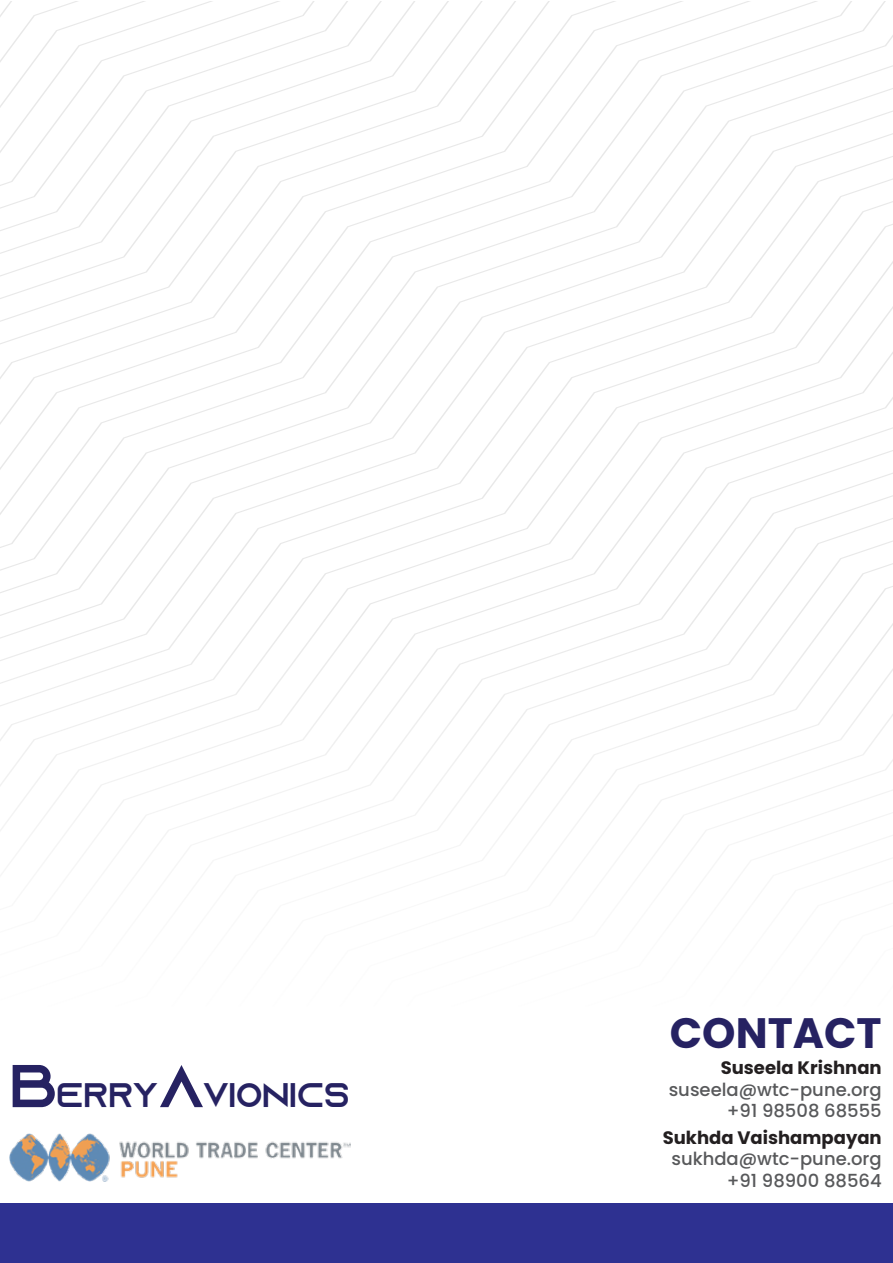
<style>
.page{position:relative;width:893px;height:1263px;background:#fff}
.page>*{position:absolute;margin:0;border:0;box-sizing:border-box;transform-origin:0 0}
.t1{font:700 42.45px "Poppins";color:#262262}
.t2{font:34.2px "Azonix";color:#262262}
.t3{font:500 18px/21.6px "Poppins";color:#58595b;text-align:right}
.t4{font:700 18px "Poppins";color:#231f20}
.s1{font-size:60.3px}
</style>
<div class="page">
<img style="left:10px;top:1133px;width:340px;height:71px">
<div style="left:0;top:1204px;width:893px;height:59px;background:#2e3191"></div>
<svg style="left:0;top:1px;width:893px;height:597px"></svg>
<h1 class="t1" style="left:670px;top:1008px;width:213px">CONTACT</h1>
<h2 class="t2" style="left:10px;top:1080px;width:342px"><span class="s1">B</span>ERRY<span class="s1">A</span>VIONICS</h2>
<p class="t4" style="left:721px;top:1057px;width:162px">Suseela Krishnan</p>
<p class="t3" style="left:669px;top:1079px;width:215px">suseela@wtc-pune.org +91 98508 68555</p>
<p class="t4" style="left:663px;top:1127px;width:221px">Sukhda Vaishampayan</p>
<p class="t3" style="left:671px;top:1148px;width:212px">sukhda@wtc-pune.org +91 98900 88564</p>
</div>
